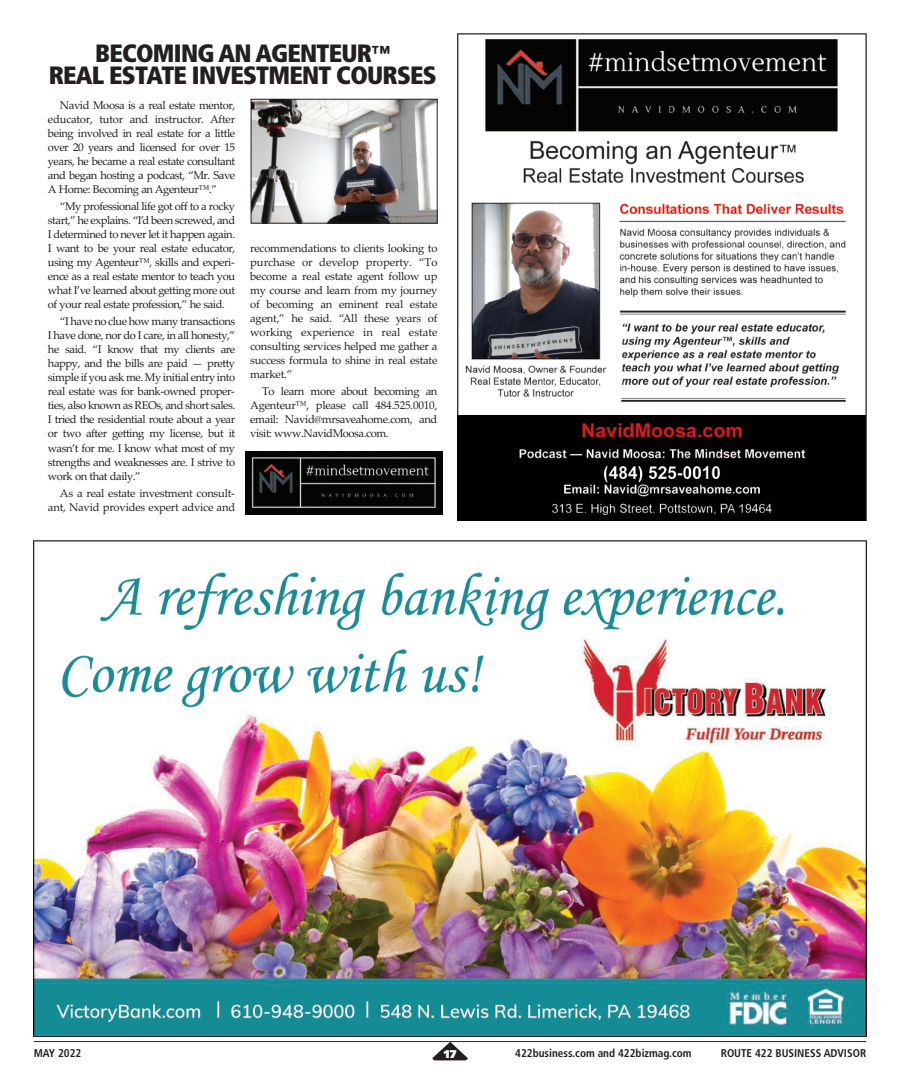
<style>
.page{position:relative;width:900px;height:1092px;background:#fff}
.page>*{position:absolute;margin:0;border:0;box-sizing:border-box;transform-origin:0 0}
.t1{font:900 condensed 25px/21.6px "Frutiger";letter-spacing:-.03em;color:#231f20;text-align:center}
.t2{font:11.25px/14px "Palatino Linotype";letter-spacing:-.04em;color:#231f20;text-align:justify}
.t3{font:11.25px/14px "Palatino Linotype";letter-spacing:-.02em;color:#231f20;text-align:right}
.t4{font:700 condensed 11.25px "Frutiger";color:#231f20}
.t5{font:900 11.25px "Frutiger";color:#fff}
.s1{font-size:18.75px}
</style>
<div class="page">
<hr style="left:34px;top:1041px;width:832px;height:1px;background:#231f20">
<svg style="left:432px;top:1041px;width:36px;height:19px"></svg>
<img style="left:253px;top:101px;width:183px;height:120px">
<div style="left:251px;top:99px;width:187px;height:124px;border:1px solid #231f20"></div>
<img style="left:246px;top:451px;width:196px;height:63px">
<img style="left:458px;top:34px;width:408px;height:486px">
<img style="left:34px;top:541px;width:832px;height:495px">
<h1 class="t1" style="left:49px;top:45px;width:390px">BECOMING AN AGENTEUR<span class="s1">™<br></span>REAL ESTATE INVESTMENT COURSES</h1>
<p class="t2" style="left:48px;top:98px;width:189px;text-indent:12px">Navid Moosa is a real estate mentor, educator, tutor and instructor. After being involved in real estate for a little over 20 years and licensed for over 15 years, he became a real estate consultant and began hosting a podcast, “Mr. Save A Home: Becoming an Agenteur™.”</p>
<p class="t2" style="left:48px;top:199px;width:189px;text-indent:12px">“My professional life got off to a rocky start,” he explains. “I’d been screwed, and I determined to never let it happen again.<br>I want to be your real estate educator, using my Agenteur™, skills and experi&shy;ence as a real estate mentor to teach you what I’ve learned about getting more out of your real estate profession,” he said.</p>
<p class="t2" style="left:48px;top:314px;width:189px;text-indent:12px">“I have no clue how many transactions I have done, nor do I care, in all honesty,” he said. “I know that my clients are happy, and the bills are paid — pretty simple if you ask me. My initial entry into real estate was for bank-owned proper&shy;ties, also known as REOs, and short sales.<br>I tried the residential route about a year or two after getting my license, but it wasn’t for me. I know what most of my strengths and weaknesses are. I strive to work on that daily.”</p>
<p class="t3" style="left:48px;top:485px;width:189px">As a real estate investment consult&shy;ant, Navid provides expert advice and</p>
<p class="t2" style="left:250px;top:241px;width:189px">recommendations to clients looking to purchase or develop property. “To become a real estate agent follow up my course and learn from my journey of becoming an eminent real estate agent,” he said. “All these years of working experience in real estate consulting services helped me gather a success formula to shine in real estate market.”</p>
<p class="t2" style="left:250px;top:384px;width:189px;text-indent:12px">To learn more about becoming an Agenteur™, please call 484.525.0010, email: Navid@mrsaveahome.com, and visit: www.NavidMoosa.com.</p>
<p class="t4" style="left:34px;top:1048px;width:49px">MAY 2022</p>
<p class="t5" style="left:444px;top:1049px;width:14px">17</p>
<p class="t4" style="left:515px;top:1048px;width:178px">422business.com and 422bizmag.com</p>
<p class="t4" style="left:721px;top:1048px;width:147px">ROUTE 422 BUSINESS ADVISOR</p>
</div>
